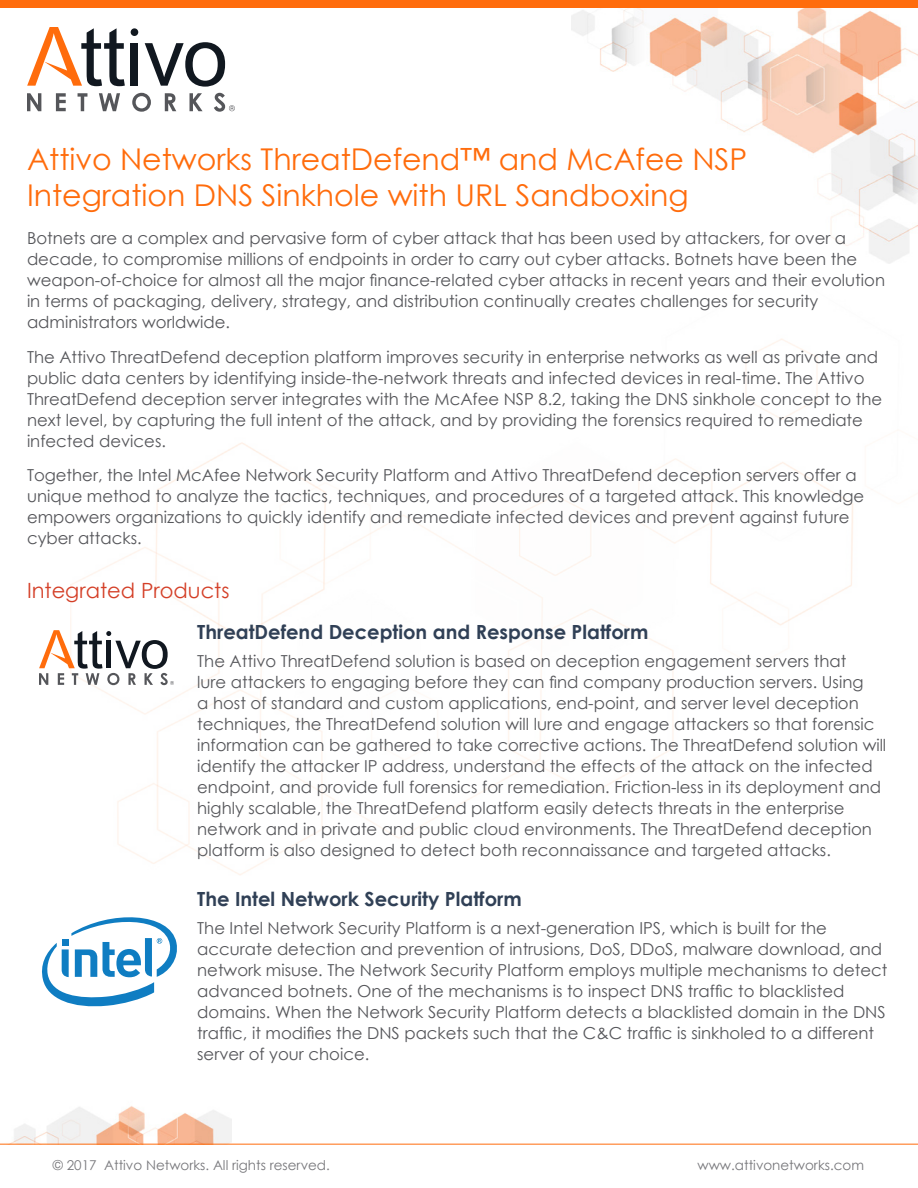
<style>
.page{position:relative;width:918px;height:1188px;background:#fff}
.page>*{position:absolute;margin:0;border:0;box-sizing:border-box;transform-origin:0 0}
.t1{font:30px/36px "Century Gothic";color:#ff6c0c}
.t2{font:21px "Century Gothic";color:#d43f27}
.t3{font:700 19.5px "Century Gothic";color:#304056}
.t4{font:16.5px/21px "Century Gothic";color:#55565a}
.t5{font:13.5px "Century Gothic";color:#77777b}
</style>
<div class="page">
<img style="left:70px;top:338px;width:783px;height:537px">
<img style="left:0;top:1106px;width:231px;height:38px">
<hr style="left:0;top:1144px;width:918px;height:1px;background:#ff6c0c">
<img style="left:572px;top:8px;width:346px;height:255px">
<div style="left:0;top:0;width:918px;height:8px;background:#ff6c0c"></div>
<svg style="left:27px;top:27px;width:98px;height:59px"></svg>
<div style="left:131px;top:43px;width:7px;height:43px;background:#111820"></div>
<svg style="left:145px;top:42px;width:80px;height:45px"></svg>
<svg style="left:27px;top:93px;width:14px;height:18px"></svg>
<svg style="left:56px;top:93px;width:10px;height:18px"></svg>
<svg style="left:78px;top:93px;width:9px;height:18px"></svg>
<svg style="left:99px;top:93px;width:21px;height:18px"></svg>
<svg style="left:132px;top:93px;width:19px;height:19px"></svg>
<svg style="left:165px;top:93px;width:11px;height:18px"></svg>
<svg style="left:190px;top:93px;width:13px;height:18px"></svg>
<div style="left:131px;top:28px;width:7px;height:8px;background:#111820;border-radius:50%"></div>
<svg style="left:214px;top:93px;width:21px;height:19px"></svg>
<svg style="left:42px;top:917px;width:135px;height:90px"></svg>
<svg style="left:39px;top:630px;width:135px;height:55px"></svg>
<h1 class="t1" style="left:27px;top:141px;width:722px">Attivo Networks ThreatDefend™ and McAfee NSP<br>Integration DNS Sinkhole with URL Sandboxing</h1>
<p class="t4" style="left:27px;top:228px;width:860px">Botnets are a complex and pervasive form of cyber attack that has been used by attackers, for over a decade, to compromise millions of endpoints in order to carry out cyber attacks. Botnets have been the weapon-of-choice for almost all the major finance-related cyber attacks in recent years and their evolution in terms of packaging, delivery, strategy, and distribution continually creates challenges for security administrators worldwide.</p>
<p class="t4" style="left:27px;top:346px;width:857px">The Attivo ThreatDefend deception platform improves security in enterprise networks as well as private and public data centers by identifying inside-the-network threats and infected devices in real-time. The Attivo ThreatDefend deception server integrates with the McAfee NSP 8.2, taking the DNS sinkhole concept to the next level, by capturing the full intent of the attack, and by providing the forensics required to remediate infected devices.</p>
<p class="t4" style="left:27px;top:465px;width:839px">Together, the Intel McAfee Network Security Platform and Attivo ThreatDefend deception servers offer a unique method to analyze the tactics, techniques, and procedures of a targeted attack. This knowledge empowers organizations to quickly identify and remediate infected devices and prevent against future cyber attacks.</p>
<p class="t2" style="left:27px;top:576px;width:204px">Integrated Products</p>
<p class="t3" style="left:197px;top:617px;width:453px">ThreatDefend Deception and Response Platform</p>
<p class="t4" style="left:197px;top:650px;width:691px">The Attivo ThreatDefend solution is based on deception engagement servers that<br>lure attackers to engaging before they can find company production servers. Using<br>a host of standard and custom applications, end-point, and server level deception techniques, the ThreatDefend solution will lure and engage attackers so that forensic information can be gathered to take corrective actions. The ThreatDefend solution will identify the attacker IP address, understand the effects of the attack on the infected endpoint, and provide full forensics for remediation. Friction-less in its deployment and highly scalable, the ThreatDefend platform easily detects threats in the enterprise network and in private and public cloud environments. The ThreatDefend deception platform is also designed to detect both reconnaissance and targeted attacks.</p>
<p class="t3" style="left:197px;top:884px;width:326px">The Intel Network Security Platform</p>
<p class="t4" style="left:197px;top:917px;width:692px">The Intel Network Security Platform is a next-generation IPS, which is built for the accurate detection and prevention of intrusions, DoS, DDoS, malware download, and network misuse. The Network Security Platform employs multiple mechanisms to detect advanced botnets. One of the mechanisms is to inspect DNS traffic to blacklisted domains. When the Network Security Platform detects a blacklisted domain in the DNS traffic, it modifies the DNS packets such that the C&amp;C traffic is sinkholed to a different server of your choice.</p>
<p class="t5" style="left:53px;top:1155px;width:279px">© 2017 Attivo Networks. All rights reserved.</p>
<p class="t5" style="left:698px;top:1155px;width:168px">www.attivonetworks.com</p>
</div>
